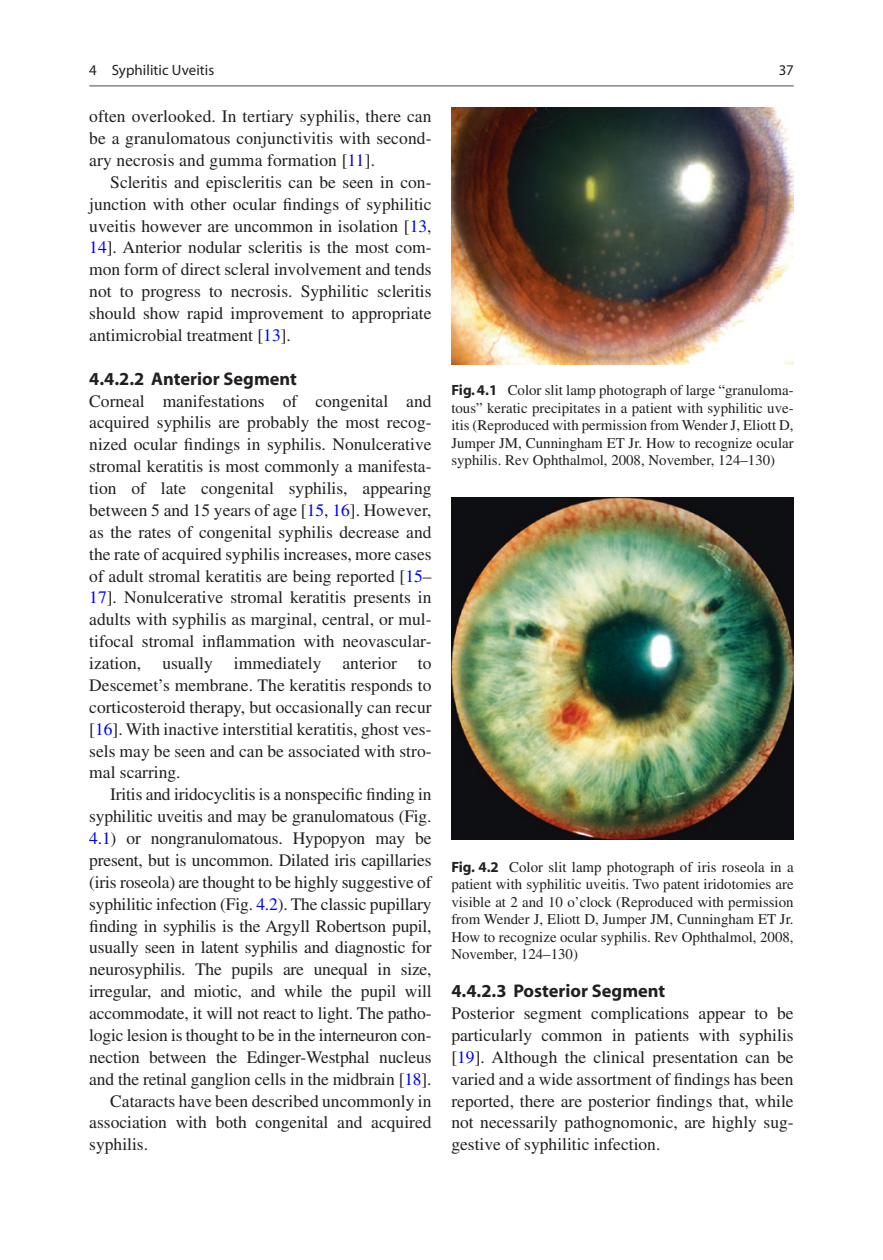
<style>
.page{position:relative;width:883px;height:1260px;background:#fff}
.page>*{position:absolute;margin:0;border:0;box-sizing:border-box;transform-origin:0 0}
.t1{font:700 18.38px "Bchlhq Myriad";color:#231f20}
.t2{font:17.5px/21.9px "Vjrlcx Times";letter-spacing:-.01em;color:#231f20;text-align:justify}
.t3{font:14.88px/17.5px "Vjrlcx Times";color:#231f20;text-align:justify}
.t4{font:14.88px "Bblkmb Myriad";letter-spacing:.005em;color:#231f20}
.t5{font:14.88px "Kcrvsf Myriad";color:#231f20}
.s1{color:#0000fa}
.s2{font-family:"Bchlhq Myriad";font-weight:700}
</style>
<div class="page">
<img style="left:451px;top:107px;width:343px;height:257px">
<img style="left:451px;top:497px;width:343px;height:342px">
<hr style="left:89px;top:85px;width:705px;height:2px;background:#939598">
<p class="t4" style="left:89px;top:63px;width:126px">4 Syphilitic Uveitis</p>
<p class="t2" style="left:89px;top:105px;width:344px">often overlooked. In tertiary syphilis, there can be a granulomatous conjunctivitis with second&shy;ary necrosis and gumma formation [<span class="s1">11</span>].</p>
<p class="t2" style="left:89px;top:171px;width:344px;text-indent:21px">Scleritis and episcleritis can be seen in con&shy;junction with other ocular findings of syphilitic uveitis however are uncommon in isolation [<span class="s1">13</span>, <span class="s1">14</span>]. Anterior nodular scleritis is the most com&shy;mon form of direct scleral involvement and tends not to progress to necrosis. Syphilitic scleritis should show rapid improvement to appropriate antimicrobial treatment [<span class="s1">13</span>].</p>
<p class="t1" style="left:89px;top:369px;width:209px">4.4.2.2 Anterior Segment</p>
<p class="t2" style="left:89px;top:390px;width:344px">Corneal manifestations of congenital and acquired syphilis are probably the most recog&shy;nized ocular findings in syphilis. Nonulcerative stromal keratitis is most commonly a manifesta&shy;tion of late congenital syphilis, appearing between 5 and 15 years of age [<span class="s1">15</span>, <span class="s1">16</span>]. However, as the rates of congenital syphilis decrease and the rate of acquired syphilis increases, more cases of adult stromal keratitis are being reported [<span class="s1">15</span>– <span class="s1">17</span>]. Nonulcerative stromal keratitis presents in adults with syphilis as marginal, central, or mul&shy;tifocal stromal inflammation with neovascular&shy;ization, usually immediately anterior to Descemet’s membrane. The keratitis responds to corticosteroid therapy, but occasionally can recur [<span class="s1">16</span>]. With inactive interstitial keratitis, ghost ves&shy;sels may be seen and can be associated with stro&shy;mal scarring.</p>
<p class="t2" style="left:110px;top:783px;width:323px">Iritis and iridocyclitis is a nonspecific finding in</p>
<p class="t2" style="left:89px;top:805px;width:344px">syphilitic uveitis and may be granulomatous (Fig.</p>
<p class="t2" style="left:89px;top:827px;width:344px"><span class="s1">4.1</span>) or nongranulomatous. Hypopyon may be</p>
<p class="t2" style="left:89px;top:849px;width:344px">present, but is uncommon. Dilated iris capillaries</p>
<p class="t2" style="left:89px;top:871px;width:344px">(iris roseola) are thought to be highly suggestive of</p>
<p class="t2" style="left:89px;top:893px;width:344px">syphilitic infection (Fig. <span class="s1">4.2</span>). The classic pupillary</p>
<p class="t2" style="left:89px;top:915px;width:344px">finding in syphilis is the Argyll Robertson pupil,</p>
<p class="t2" style="left:89px;top:937px;width:344px">usually seen in latent syphilis and diagnostic for</p>
<p class="t2" style="left:89px;top:958px;width:344px">neurosyphilis. The pupils are unequal in size,</p>
<p class="t2" style="left:89px;top:980px;width:344px">irregular, and miotic, and while the pupil will</p>
<p class="t2" style="left:89px;top:1002px;width:344px">accommodate, it will not react to light. The patho-</p>
<p class="t2" style="left:89px;top:1024px;width:344px">logic lesion is thought to be in the interneuron con-</p>
<p class="t2" style="left:89px;top:1046px;width:344px">nection between the Edinger-Westphal nucleus</p>
<p class="t2" style="left:89px;top:1068px;width:344px">and the retinal ganglion cells in the midbrain [<span class="s1">18</span>].</p>
<p class="t2" style="left:110px;top:1090px;width:323px">Cataracts have been described uncommonly in</p>
<p class="t2" style="left:89px;top:1112px;width:344px">association with both congenital and acquired</p>
<p class="t2" style="left:89px;top:1133px;width:60px">syphilis.</p>
<p class="t5" style="left:779px;top:63px;width:16px">37</p>
<p class="t3" style="left:451px;top:382px;width:344px"><span class="s2">Fig. 4.1</span> Color slit lamp photograph of large “granuloma&shy;tous” keratic precipitates in a patient with syphilitic uve&shy;itis (Reproduced with permission from Wender J, Eliott D, Jumper JM, Cunningham ET Jr. How to recognize ocular syphilis. Rev Ophthalmol, 2008, November, 124–130)</p>
<p class="t3" style="left:451px;top:858px;width:344px"><span class="s2">Fig. 4.2</span> Color slit lamp photograph of iris roseola in a patient with syphilitic uveitis. Two patent iridotomies are visible at 2 and 10 o’clock (Reproduced with permission from Wender J, Eliott D, Jumper JM, Cunningham ET Jr.<br>How to recognize ocular syphilis. Rev Ophthalmol, 2008, November, 124–130)</p>
<p class="t1" style="left:451px;top:982px;width:215px">4.4.2.3 Posterior Segment</p>
<p class="t2" style="left:451px;top:1002px;width:344px">Posterior segment complications appear to be particularly common in patients with syphilis [<span class="s1">19</span>]. Although the clinical presentation can be varied and a wide assortment of findings has been reported, there are posterior findings that, while not necessarily pathognomonic, are highly sug&shy;gestive of syphilitic infection.</p>
</div>
